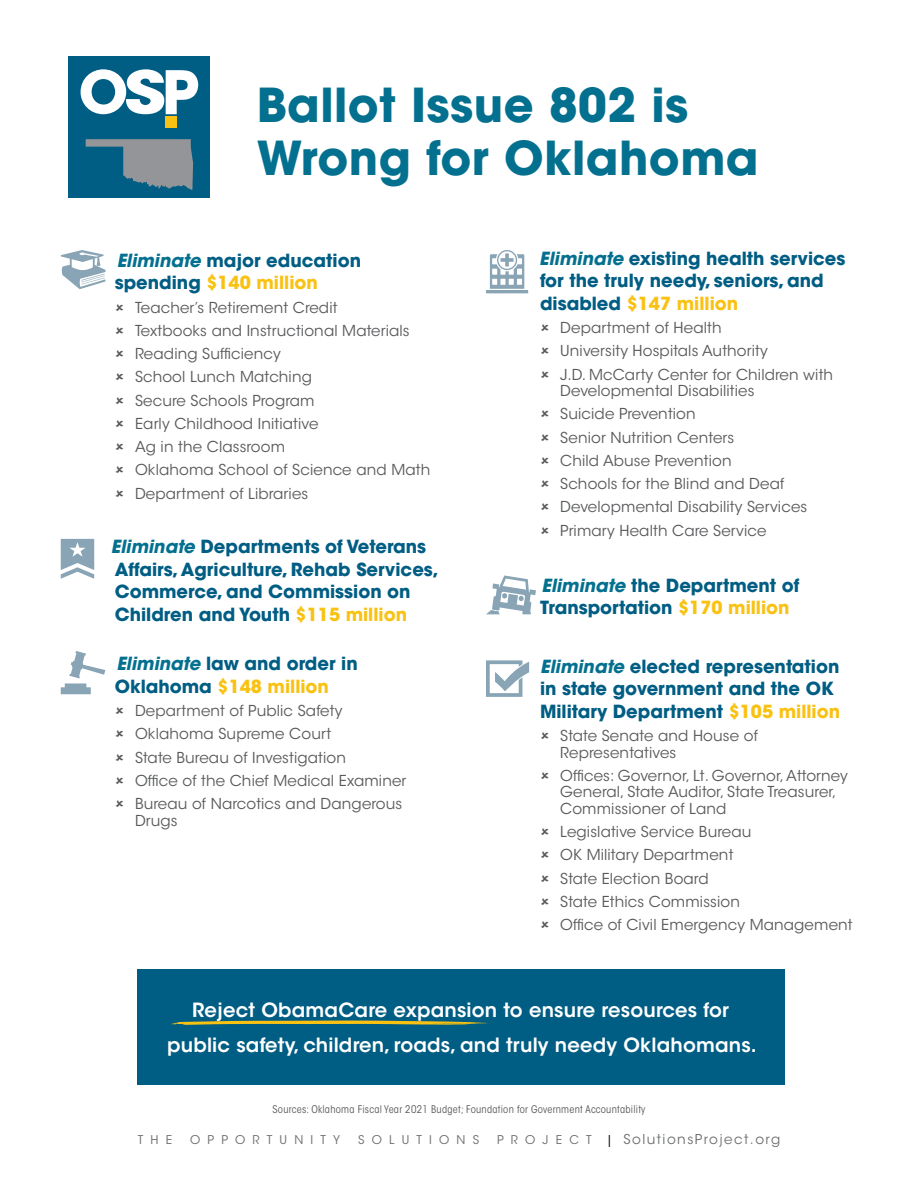
<style>
.page{position:relative;width:918px;height:1188px;background:#fff}
.page>*{position:absolute;margin:0;border:0;box-sizing:border-box;transform-origin:0 0}
.section{font:700 46.5px "ITC Avant Garde Std";letter-spacing:.01em;color:#04708f}
.Body_Text{font:600 19.5px/34.5px "ITC Avant Garde Std";letter-spacing:.01em;color:#fff;text-align:center}
.elmination{font:700 18px/22.5px "ITC Avant Garde Std";color:#005d83}
.t1{font:15px/16.5px "ITC Avant Garde Std";letter-spacing:.01em;color:#58595b}
.t2{font:13.5px "ITC Avant Garde Std";letter-spacing:.11em;color:#6d6e71}
.t3{font:12px "ITC Avant Garde Std";letter-spacing:.6em;color:#6d6e71}
.source{font:condensed 10.5px "ITC Avant Garde Std";letter-spacing:.025em;color:#58595b}
.s1{font-style:italic;color:#04708f}
.s2{color:#f9c213}
.s3{font-size:12px}
.s4{font-size:12px;color:#000}
</style>
<div class="page">
<div style="left:69px;top:57px;width:141px;height:141px;background:#005d84"></div>
<svg style="left:86px;top:139px;width:107px;height:51px"></svg>
<div style="left:166px;top:117px;width:11px;height:11px;background:#f9c213"></div>
<svg style="left:81px;top:69px;width:117px;height:45px"></svg>
<svg style="left:61px;top:250px;width:45px;height:39px"></svg>
<svg style="left:61px;top:539px;width:33px;height:40px"></svg>
<svg style="left:61px;top:651px;width:44px;height:43px"></svg>
<hr style="left:486px;top:290px;width:42px;height:3px;background:#89a4b5">
<svg style="left:490px;top:250px;width:34px;height:39px"></svg>
<svg style="left:486px;top:575px;width:50px;height:39px"></svg>
<svg style="left:486px;top:660px;width:43px;height:37px"></svg>
<div style="left:137px;top:969px;width:648px;height:116px;background:#005d83"></div>
<svg style="left:170px;top:1021px;width:318px;height:4px"></svg>
<p class="section" style="left:257px;top:75px;width:433px">Ballot Issue 802 is</p>
<p class="section" style="left:257px;top:127px;width:503px">Wrong for Oklahoma</p>
<p class="elmination" style="left:115px;top:249px;width:248px"><span class="s1">Eliminate</span> major education spending <span class="s2">$140 million</span></p>
<p class="t1" style="left:135px;top:299px;width:204px">Teacher’s Retirement Credit</p>
<p class="t1" style="left:135px;top:322px;width:276px">Textbooks and Instructional Materials</p>
<p class="t1" style="left:135px;top:346px;width:147px">Reading Sufficiency</p>
<p class="t1" style="left:135px;top:369px;width:178px">School Lunch Matching</p>
<p class="t1" style="left:135px;top:392px;width:181px">Secure Schools Program</p>
<p class="t1" style="left:135px;top:415px;width:185px">Early Childhood Initiative</p>
<p class="t1" style="left:135px;top:439px;width:152px">Ag in the Classroom</p>
<p class="t1" style="left:135px;top:462px;width:297px">Oklahoma School of Science and Math</p>
<p class="t1" style="left:135px;top:485px;width:175px">Department of Libraries</p>
<p class="elmination" style="left:111px;top:535px;width:329px"><span class="s1">Eliminate</span> Departments of Veterans Affairs, Agriculture, Rehab Services, Commerce, and Commission on Children and Youth <span class="s2">$115 million</span></p>
<p class="elmination" style="left:115px;top:652px;width:245px"><span class="s1">Eliminate</span> law and order in<br>Oklahoma <span class="s2">$148 million</span></p>
<p class="t1" style="left:135px;top:703px;width:209px">Department of Public Safety</p>
<p class="t1" style="left:135px;top:726px;width:198px">Oklahoma Supreme Court</p>
<p class="t1" style="left:135px;top:749px;width:212px">State Bureau of Investigation</p>
<p class="t1" style="left:135px;top:772px;width:273px">Office of the Chief Medical Examiner</p>
<p class="t1" style="left:135px;top:796px;width:269px">Bureau of Narcotics and Dangerous<br>Drugs</p>
<p class="elmination" style="left:539px;top:247px;width:308px"><span class="s1">Eliminate</span> existing health services for the truly needy, seniors, and disabled <span class="s2">$147 million</span></p>
<p class="t1" style="left:560px;top:320px;width:163px">Department of Health</p>
<p class="t1" style="left:560px;top:343px;width:209px">University Hospitals Authority</p>
<p class="t1" style="left:560px;top:366px;width:274px">J.D. McCarty Center for Children with<br>Developmental Disabilities</p>
<p class="t1" style="left:560px;top:406px;width:137px">Suicide Prevention</p>
<p class="t1" style="left:560px;top:429px;width:176px">Senior Nutrition Centers</p>
<p class="t1" style="left:560px;top:452px;width:173px">Child Abuse Prevention</p>
<p class="t1" style="left:560px;top:476px;width:226px">Schools for the Blind and Deaf</p>
<p class="t1" style="left:560px;top:499px;width:249px">Developmental Disability Services</p>
<p class="t1" style="left:560px;top:522px;width:208px">Primary Health Care Service</p>
<p class="elmination" style="left:540px;top:574px;width:261px"><span class="s1">Eliminate</span> the Department of<br>Transportation <span class="s2">$170 million</span></p>
<p class="elmination" style="left:540px;top:655px;width:302px"><span class="s1">Eliminate</span> elected representation in state government and the OK<br>Military Department <span class="s2">$105 million</span></p>
<p class="t1" style="left:560px;top:728px;width:199px">State Senate and House of<br>Representatives</p>
<p class="t1" style="left:560px;top:767px;width:289px">Offices: Governor, Lt. Governor, Attorney<br>General, State Auditor, State Treasurer,<br>Commissioner of Land</p>
<p class="t1" style="left:560px;top:824px;width:193px">Legislative Service Bureau</p>
<p class="t1" style="left:560px;top:847px;width:175px">OK Military Department</p>
<p class="t1" style="left:560px;top:870px;width:150px">State Election Board</p>
<p class="t1" style="left:560px;top:893px;width:181px">State Ethics Commission</p>
<p class="t1" style="left:560px;top:917px;width:294px">Office of Civil Emergency Management</p>
<p class="Body_Text" style="left:167px;top:993px;width:591px">Reject ObamaCare expansion to ensure resources for public safety, children, roads, and truly needy Oklahomans.</p>
<p class="source" style="left:273px;top:1103px;width:374px">Sources: Oklahoma Fiscal Year 2021 Budget; Foundation for Government Accountability</p>
<p class="t3" style="left:138px;top:1132px;width:36px">THE</p>
<p class="t3" style="left:190px;top:1132px;width:152px">OPPORTUNITY</p>
<p class="t3" style="left:358px;top:1132px;width:123px">SOLUTIONS</p>
<p class="t2" style="left:497px;top:1131px;width:285px"><span class="s3">P R O J E C T</span> <span class="s4">|</span> SolutionsProject.org</p>
</div>
